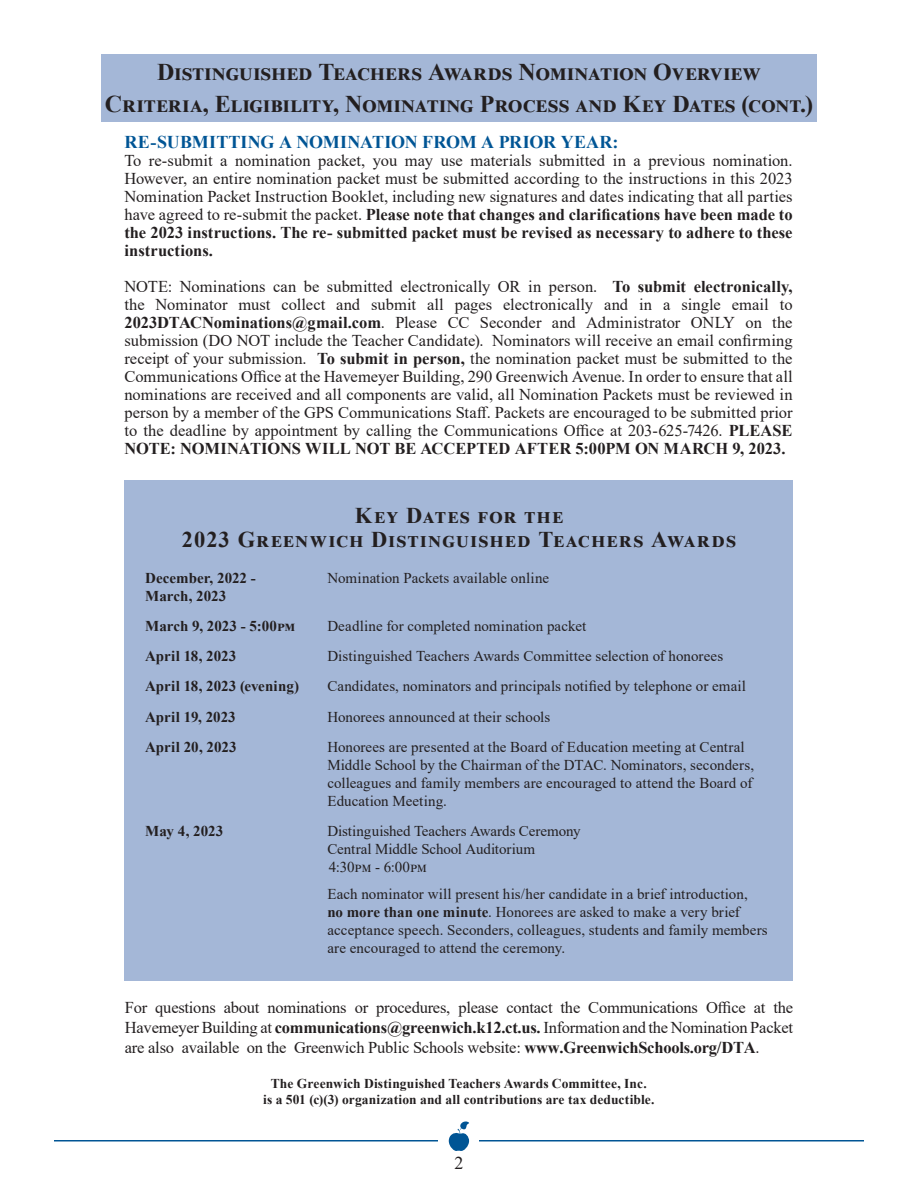
<style>
.page{position:relative;width:918px;height:1188px;background:#fff}
.page>*{position:absolute;margin:0;border:0;box-sizing:border-box;transform-origin:0 0}
.Main_Heads{font:700 24px "Times New Roman";letter-spacing:.04em;color:#231f20}
.Main_Heads-2{font:700 22.5px "Times New Roman";letter-spacing:.09em;color:#231f20}
.Body_Text{font:700 18px "Times New Roman";color:#005595}
.t1{font:18px "Times New Roman";color:#231f20}
.Body_Text-2{font:16.5px/18px "Times New Roman";letter-spacing:-.005em;color:#231f20;text-align:justify}
.t2{font:15px/18px "Times New Roman";letter-spacing:.005em;color:#231f20;text-align:justify}
.t3{font:700 15px "Times New Roman";letter-spacing:.005em;color:#231f20}
.t4{font:700 13.5px "Times New Roman";letter-spacing:.005em;color:#231f20}
.s1{font-weight:700}
</style>
<div class="page">
<hr style="left:54px;top:1140px;width:810px;height:2px;background:#005595">
<div style="left:439px;top:1116px;width:40px;height:40px;background:#fff"></div>
<svg style="left:449px;top:1121px;width:20px;height:30px"></svg>
<div style="left:125px;top:481px;width:668px;height:500px;background:#a4b7d7"></div>
<div style="left:101px;top:54px;width:716px;height:68px;background:#a4b7d7"></div>
<p class="Main_Heads" style="left:157px;top:54px;width:605px">Distinguished Teachers Awards Nomination Overview</p>
<p class="Main_Heads" style="left:105px;top:87px;width:710px">Criteria, Eligibility, Nominating Process and Key Dates (cont.)</p>
<p class="Body_Text" style="left:124px;top:129px;width:495px">RE-SUBMITTING A NOMINATION FROM A PRIOR YEAR:</p>
<p class="Body_Text-2" style="left:124px;top:151px;width:670px">To re-submit a nomination packet, you may use materials submitted in a previous nomination.<br>However, an entire nomination packet must be submitted according to the instructions in this 2023<br>Nomination Packet Instruction Booklet, including new signatures and dates indicating that all parties have agreed to re-submit the packet. <span class="s1">Please note that changes and clarifications have been made to the 2023 instructions. The re- submitted packet must be revised as necessary to adhere to these instructions.</span></p>
<p class="Body_Text-2" style="left:124px;top:277px;width:670px">NOTE: Nominations can be submitted electronically OR in person. <span class="s1">To submit electronically, </span>the Nominator must collect and submit all pages electronically and in a single email to <span class="s1">2023DTACNominations@gmail.com</span>. Please CC Seconder and Administrator ONLY on the submission (DO NOT include the Teacher Candidate). Nominators will receive an email confirming receipt of your submission. <span class="s1">To submit in person,</span> the nomination packet must be submitted to the Communications Office at the Havemeyer Building, 290 Greenwich Avenue. In order to ensure that all nominations are received and all components are valid, all Nomination Packets must be reviewed in person by a member of the GPS Communications Staff. Packets are encouraged to be submitted prior to the deadline by appointment by calling the Communications Office at 203-625-7426. <span class="s1">PLEASE NOTE: NOMINATIONS WILL NOT BE ACCEPTED AFTER 5:00PM ON MARCH 9, 2023.</span></p>
<p class="Main_Heads-2" style="left:355px;top:499px;width:209px">Key Dates for the</p>
<p class="Main_Heads-2" style="left:182px;top:523px;width:556px">2023 Greenwich Distinguished Teachers Awards</p>
<p class="t3" style="left:145px;top:567px;width:112px">December, 2022 -</p>
<p class="t2" style="left:327px;top:568px;width:223px">Nomination Packets available online</p>
<p class="t3" style="left:145px;top:585px;width:83px">March, 2023</p>
<p class="t3" style="left:145px;top:615px;width:152px">March 9, 2023 - 5:00pm</p>
<p class="t2" style="left:327px;top:616px;width:260px">Deadline for completed nomination packet</p>
<p class="t3" style="left:145px;top:645px;width:93px">April 18, 2023</p>
<p class="t2" style="left:327px;top:646px;width:397px">Distinguished Teachers Awards Committee selection of honorees</p>
<p class="t3" style="left:145px;top:675px;width:155px">April 18, 2023 (evening)</p>
<p class="t2" style="left:327px;top:676px;width:420px">Candidates, nominators and principals notified by telephone or email</p>
<p class="t3" style="left:145px;top:706px;width:92px">April 19, 2023</p>
<p class="t2" style="left:327px;top:708px;width:224px">Honorees announced at their schools</p>
<p class="t3" style="left:145px;top:736px;width:93px">April 20, 2023</p>
<p class="t2" style="left:327px;top:738px;width:419px">Honorees are presented at the Board of Education meeting at Central</p>
<p class="t2" style="left:327px;top:756px;width:428px">Middle School by the Chairman of the DTAC. Nominators, seconders, colleagues and family members are encouraged to attend the Board of Education Meeting.</p>
<p class="t3" style="left:145px;top:820px;width:80px">May 4, 2023</p>
<p class="t2" style="left:327px;top:822px;width:255px">Distinguished Teachers Awards Ceremony</p>
<p class="t2" style="left:327px;top:840px;width:209px">Central Middle School Auditorium</p>
<p class="t2" style="left:329px;top:858px;width:99px">4:30pm - 6:00pm</p>
<p class="t2" style="left:327px;top:885px;width:442px;text-align:left">Each nominator will present his/her candidate in a brief introduction,<br><span class="s1">no more than one minute</span>. Honorees are asked to make a very brief acceptance speech. Seconders, colleagues, students and family members are encouraged to attend the ceremony.</p>
<p class="Body_Text-2" style="left:125px;top:997px;width:670px;line-height:19.8px">For questions about nominations or procedures, please contact the Communications Office at the Havemeyer Building at <span class="s1">communications@greenwich.k12.ct.us.</span> Information and the Nomination Packet are also available on the Greenwich Public Schools website: <span class="s1">www.GreenwichSchools.org/DTA</span>.</p>
<p class="t4" style="left:271px;top:1074px;width:377px">The Greenwich Distinguished Teachers Awards Committee, Inc.</p>
<p class="t4" style="left:263px;top:1090px;width:393px">is a 501 (c)(3) organization and all contributions are tax deductible.</p>
<p class="t1" style="left:454px;top:1150px;width:10px">2</p>
</div>
